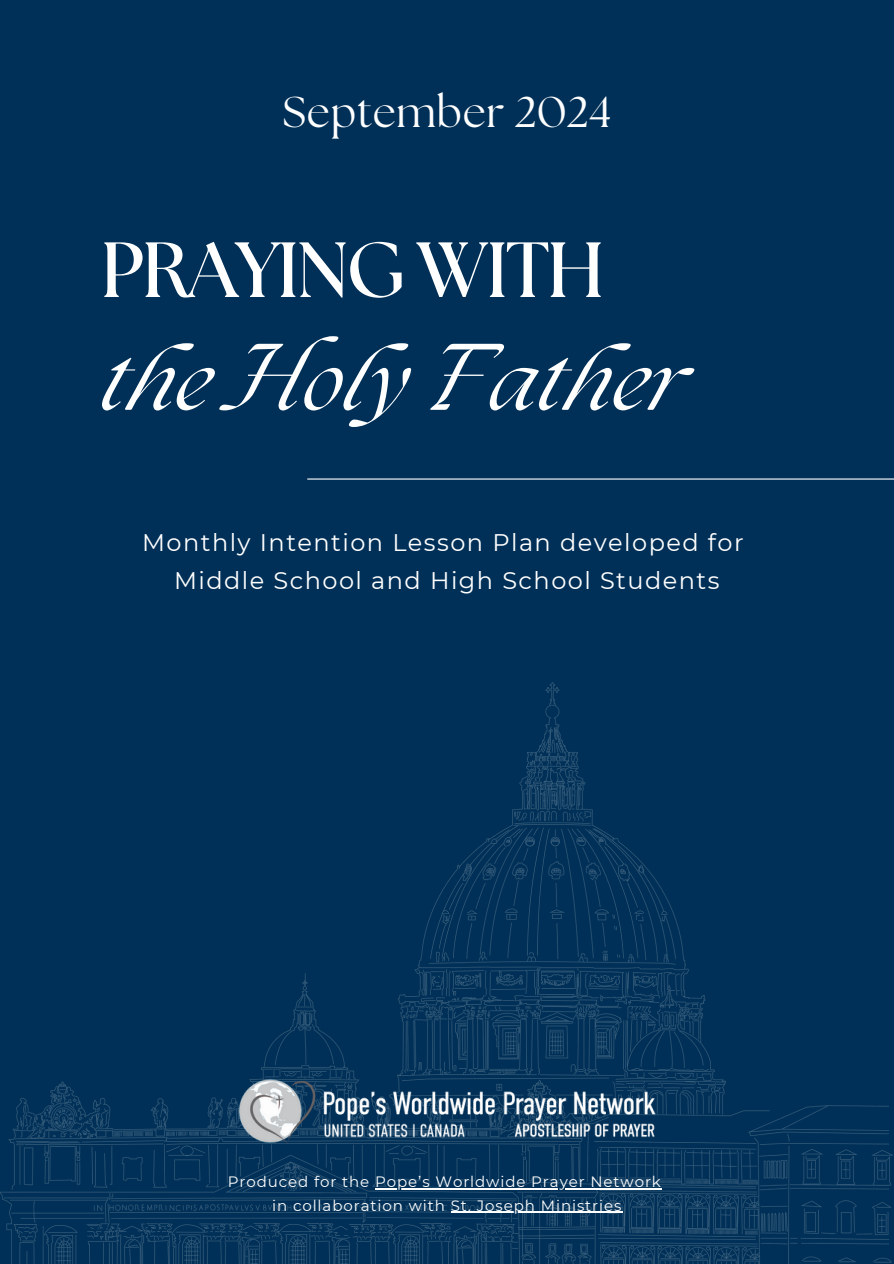
<style>
.page{position:relative;width:894px;height:1264px;background:#fff}
.page>*{position:absolute;margin:0;border:0;box-sizing:border-box;transform-origin:0 0}
.t1{font:italic 82.5px "The Seasons";color:#fff}
.t2{font:700 78px "The Seasons";letter-spacing:-.03em;color:#fff}
.t3{font:43.05px "The Seasons";letter-spacing:.015em;color:#fff}
.t4{font:24px/38.2px "Montserrat";letter-spacing:.06em;color:#fff;text-align:center}
.t5{font:15px "Montserrat";letter-spacing:.06em;color:#fff}
</style>
<div class="page">
<div style="left:0;top:0;width:893px;height:1263px;background:#003057"></div>
<hr style="left:307px;top:478px;width:586px;height:1px;background:#fff">
<img style="left:0;top:682px;width:893px;height:581px">
<img style="left:232px;top:1069px;width:429px;height:80px">
<hr style="left:375px;top:1187px;width:286px;height:2px;background:#fff">
<hr style="left:450px;top:1211px;width:172px;height:1px;background:#fff">
<p class="t3" style="left:282px;top:92px;width:330px">September 2024</p>
<p class="t2" style="left:101px;top:234px;width:505px">PRAYING WITH</p>
<h2 class="t1" style="left:101px;top:344px;width:588px">the Holy Father</h2>
<h4 class="t4" style="left:142px;top:523px;width:603px">Monthly Intention Lesson Plan developed for<br>Middle School and High School Students</h4>
<p class="t5" style="left:228px;top:1172px;width:434px">Produced for the Pope’s Worldwide Prayer Network</p>
<p class="t5" style="left:272px;top:1195px;width:351px">in collaboration with St. Joseph Ministries</p>
</div>
